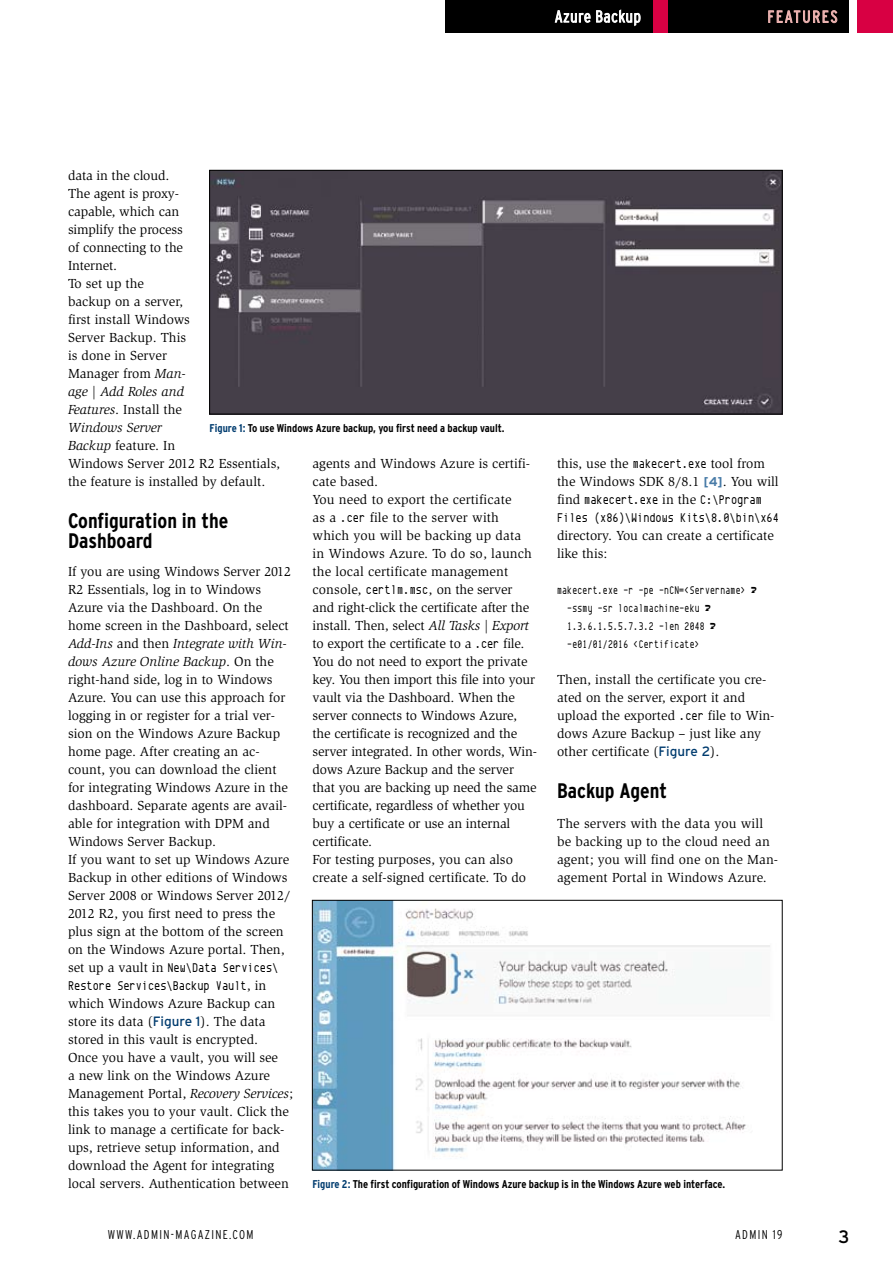
<style>
.page{position:relative;width:893px;height:1263px;background:#fff}
.page>*{position:absolute;margin:0;border:0;box-sizing:border-box;transform-origin:0 0}
.t1{font:700 condensed 21px/20px "Interstate";color:#000}
.t2{font:18px "Interstate";color:#000}
.t3{font:300 condensed 16.5px "Interstate";letter-spacing:.04em;color:#fff}
.t4{font:300 condensed 16.5px "Interstate";letter-spacing:.11em;color:#eeb4b2}
.t5{font:13.5px/18px "Slimbach";color:#000}
.t6{font:12.75px/18px "Envy Code R";color:#000;scale:.9 1}
.t7{font:300 condensed 12.75px "Interstate";letter-spacing:.11em;color:#000;scale:.95 1}
.t8{font:700 condensed 11.25px "Interstate";color:#000}
.t9{font:11.25px/18px "Envy Code R";letter-spacing:.03em;color:#000;scale:.8 1}
.s1{font-style:italic}
.s2{font-family:"Slimbach";font-size:13.5px}
.s3{font-family:"Interstate";color:#003c6f}
.s4{color:#003c6f}
.s5{font-family:"Envy Code R";font-size:12.75px}
.s6{font-family:"Interstate";font-weight:700;font-size:12.75px;color:#487ba7}
</style>
<div class="page">
<img style="left:211px;top:172px;width:569px;height:240px">
<div style="left:209px;top:170px;width:573px;height:244px;border:1px solid #000"></div>
<img style="left:314px;top:902px;width:456px;height:266px">
<div style="left:312px;top:900px;width:470px;height:270px;border:1px solid #000"></div>
<div style="left:445px;top:0;width:404px;height:33px;background:#000"></div>
<div style="left:857px;top:0;width:36px;height:33px;background:#d80043"></div>
<div style="left:653px;top:0;width:15px;height:33px;background:#d80043"></div>
<svg style="left:768px;top:10px;width:69px;height:13px"></svg>
<svg style="left:555px;top:9px;width:86px;height:17px"></svg>
<p class="t3" style="left:555px;top:7px;width:88px">AZURE BACKUP</p>
<p class="t4" style="left:767px;top:7px;width:72px">FEATURES</p>
<p class="t5" style="left:68px;top:167px;width:214px">data in the cloud.<br>The agent is proxy-<br>capable, which can<br>simplify the process<br>of connecting to the<br>Internet.<br>To set up the<br>backup on a server,<br>first install Windows<br>Server Backup. This<br>is done in Server<br>Manager from <span class="s1">Man-<br>age | Add Roles and<br>Features</span>. Install the<br><span class="s1">Windows Server<br>Backup</span> feature. In<br>Windows Server 2012 R2 Essentials, the feature is installed by default.</p>
<h1 class="t1" style="left:68px;top:510px;width:162px">Configuration in the<br>Dashboard</h1>
<p class="t5" style="left:68px;top:563px;width:225px">If you are using Windows Server 2012<br>R2 Essentials, log in to Windows Azure via the Dashboard. On the home screen in the Dashboard, select <span class="s1">Add-Ins</span> and then <span class="s1">Integrate with Win&shy;dows Azure Online Backup</span>. On the right-hand side, log in to Windows Azure. You can use this approach for logging in or register for a trial ver&shy;sion on the Windows Azure Backup home page. After creating an ac&shy;count, you can download the client for integrating Windows Azure in the dashboard. Separate agents are avail&shy;able for integration with DPM and Windows Server Backup.<br>If you want to set up Windows Azure Backup in other editions of Windows Server 2008 or Windows Server 2012/ 2012 R2, you first need to press the plus sign at the bottom of the screen on the Windows Azure portal. Then,</p>
<p class="t6" style="left:68px;top:959px;width:235px"><span class="s2">set up a vault in</span> New\Data Services\<br>Restore Services\Backup Vault<span class="s2">, in</span></p>
<p class="t5" style="left:68px;top:995px;width:226px">which Windows Azure Backup can store its data (<span class="s3">Figure 1</span>). The data stored in this vault is encrypted.<br>Once you have a vault, you will see<br>a new link on the Windows Azure Management Portal, <span class="s1">Recovery Services</span>; this takes you to your vault. Click the link to manage a certificate for back&shy;ups, retrieve setup information, and download the Agent for integrating local servers. Authentication between</p>
<p class="t8" style="left:210px;top:422px;width:296px"><span class="s4">Figure 1:</span> To use Windows Azure backup, you first need a backup vault.</p>
<p class="t5" style="left:313px;top:455px;width:226px">agents and Windows Azure is certifi&shy;cate based.<br>You need to export the certificate<br>as a <span class="s5">.cer</span> file to the server with which you will be backing up data<br>in Windows Azure. To do so, launch the local certificate management console, <span class="s5">certlm.msc</span>, on the server and right-click the certificate after the install. Then, select <span class="s1">All Tasks | Export </span>to export the certificate to a <span class="s5">.cer</span> file.<br>You do not need to export the private key. You then import this file into your vault via the Dashboard. When the server connects to Windows Azure, the certificate is recognized and the server integrated. In other words, Win&shy;dows Azure Backup and the server that you are backing up need the same certificate, regardless of whether you buy a certificate or use an internal certificate.<br>For testing purposes, you can also create a self-signed certificate. To do</p>
<p class="t5" style="left:557px;top:455px;width:223px">this, use the <span class="s5">makecert.exe</span> tool from the Windows SDK 8/8.1 <span class="s6">[4]</span>. You will</p>
<p class="t6" style="left:557px;top:491px;width:248px"><span class="s2">find</span> makecert.exe <span class="s2">in the</span> C:\Program<br>Files (x86)\Windows Kits\8.0\bin\x64</p>
<p class="t5" style="left:557px;top:527px;width:218px">directory. You can create a certificate like this:</p>
<p class="t9" style="left:567px;top:581px;width:224px;text-indent:-10px">makecert.exe ‑r ‑pe ‑nCN=&lt;Servername&gt; ‑ssmy ‑sr localmachine‑eku<br>1.3.6.1.5.5.7.3.2 ‑len 2048 ‑e01/01/2016 &lt;Certificate&gt;</p>
<p class="t5" style="left:557px;top:671px;width:219px">Then, install the certificate you cre&shy;ated on the server, export it and upload the exported <span class="s5">.cer</span> file to Win&shy;dows Azure Backup – just like any other certificate (<span class="s3">Figure 2</span>).</p>
<h1 class="t1" style="left:557px;top:780px;width:112px">Backup Agent</h1>
<p class="t5" style="left:557px;top:815px;width:223px">The servers with the data you will be backing up to the cloud need an agent; you will find one on the Man&shy;agement Portal in Windows Azure.</p>
<p class="t8" style="left:312px;top:1178px;width:414px"><span class="s4">Figure 2:</span> The first configuration of Windows Azure backup is in the Windows Azure web interface.</p>
<p class="t7" style="left:108px;top:1227px;width:10px">WWW</p>
<p class="t7" style="left:133px;top:1227px;width:126px">.ADMIN-MAGAZINE.COM</p>
<p class="t7" style="left:735px;top:1227px;width:51px">ADMIN 19</p>
<h2 class="t2" style="left:838px;top:1226px;width:13px">3</h2>
</div>
